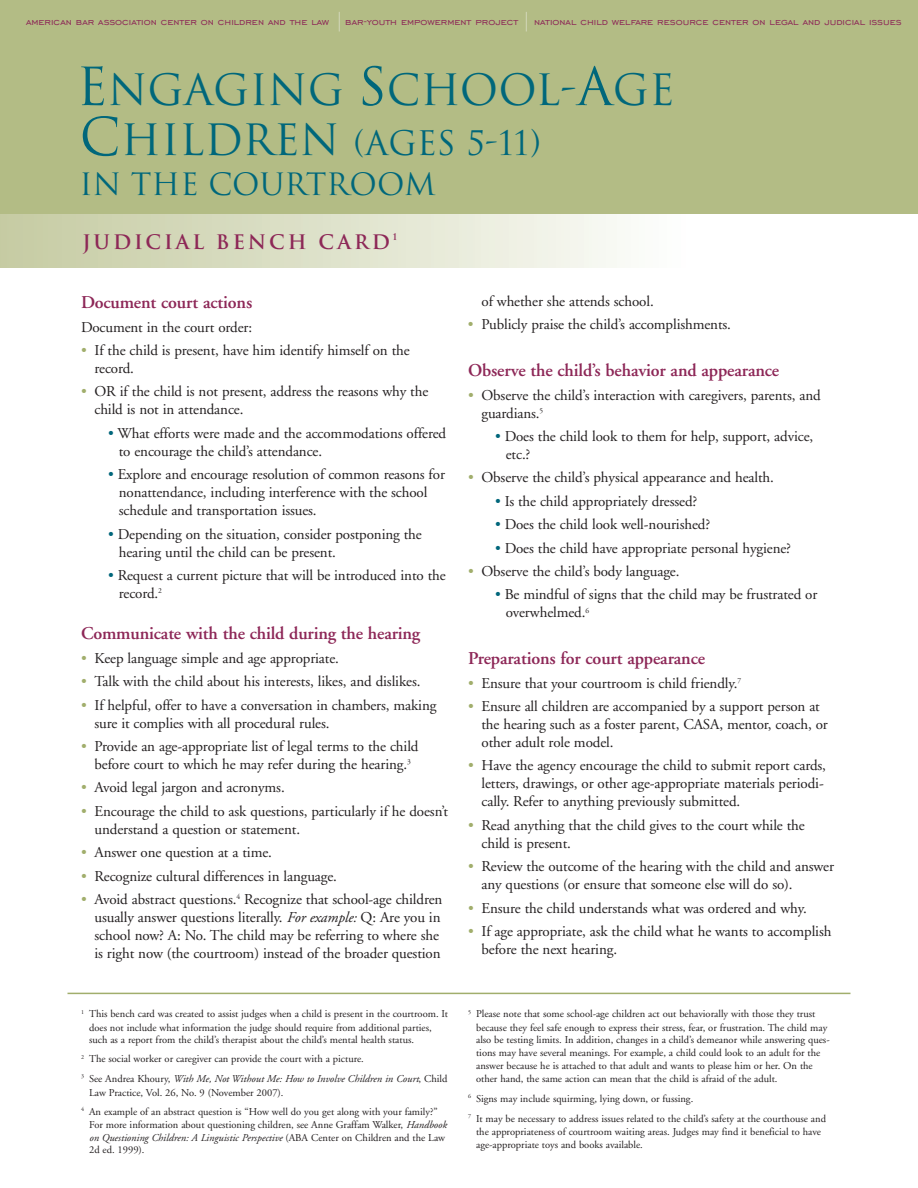
<style>
.page{position:relative;width:918px;height:1188px;background:#fff}
.page>*{position:absolute;margin:0;border:0;box-sizing:border-box;transform-origin:0 0}
.t1{font:42px "Trajan";color:#00677b}
.t2{font:33px "Trajan";color:#00677b}
.t3{font:30px "Trajan";color:#00677b}
.t4{font:700 19.5px "Trajan";letter-spacing:.15em;color:#8d2857}
.t5{font:600 18px "Adobe Garamond";letter-spacing:-.01em;color:#8d2757}
.t6{font:15px/18px "Adobe Garamond";letter-spacing:-.01em;color:#231f20}
.t7{font:12px "Engravers Gothic BT";color:#8d2857}
.t8{font:10.5px/12.8px "Adobe Garamond";color:#231f20}
.t9{font:700 9px "Trajan";color:#8d2857}
.s1{font-size:51.15px}
.s2{font-size:42px}
.s3{color:#a1ae6c}
.s4{color:#00667b}
.s5{font-style:italic}
</style>
<div class="page">
<div style="left:0;top:91px;width:715px;height:176px;background:linear-gradient(to right,#c4caa1,#fff)"></div>
<div style="left:0;top:0;width:918px;height:214px;background:#b3bc85"></div>
<svg style="left:526px;top:12px;width:1px;height:19px"></svg>
<svg style="left:339px;top:12px;width:1px;height:19px"></svg>
<hr style="left:68px;top:993px;width:782px;height:1px;background:#a1ae6c">
<p class="t7" style="left:26px;top:14px;width:305px">american bar association center on children and the law</p>
<p class="t7" style="left:345px;top:14px;width:174px">bar-youth empowerment project</p>
<p class="t7" style="left:534px;top:14px;width:369px">national child welfare resource center on legal and judicial issues</p>
<h1 class="t1" style="left:76px;top:66px;width:600px"><span class="s1">E</span>NGAGING <span class="s1">S</span>CHOOL-<span class="s1">A</span>GE</h1>
<h2 class="t2" style="left:79px;top:125px;width:463px"><span class="s1">C</span><span class="s2">HILDREN</span> (AGES 5-11)</h2>
<h3 class="t3" style="left:79px;top:167px;width:358px">IN THE COURTROOM</h3>
<h3 class="t4" style="left:83px;top:231px;width:309px">JUDICIAL BENCH CARD</h3>
<p class="t9" style="left:393px;top:231px;width:6px">1</p>
<p class="t5" style="left:81px;top:295px;width:173px">Document court actions</p>
<p class="t6" style="left:81px;top:319px;width:173px">Document in the court order:</p>
<p class="t6" style="left:94px;top:342px;width:317px;text-indent:-14px"><span class="s3">•</span> If the child is present, have him identify himself on the record.</p>
<p class="t6" style="left:94px;top:384px;width:335px;text-indent:-14px"><span class="s3">•</span> OR if the child is not present, address the reasons why the child is not in attendance.</p>
<p class="t6" style="left:119px;top:425px;width:329px;text-indent:-11px"><span class="s4">•</span> What efforts were made and the accommodations offered to encourage the child’s attendance.</p>
<p class="t6" style="left:119px;top:467px;width:328px;text-indent:-11px"><span class="s4">•</span> Explore and encourage resolution of common reasons for nonattendance, including interference with the school schedule and transportation issues.</p>
<p class="t6" style="left:119px;top:526px;width:305px;text-indent:-11px"><span class="s4">•</span> Depending on the situation, consider postponing the hearing until the child can be present.</p>
<p class="t6" style="left:119px;top:567px;width:328px;text-indent:-11px"><span class="s4">•</span> Request a current picture that will be introduced into the record.<sup>2</sup></p>
<p class="t5" style="left:81px;top:626px;width:341px">Communicate with the child during the hearing</p>
<p class="t6" style="left:81px;top:650px;width:259px"><span class="s3">•</span> Keep language simple and age appropriate.</p>
<p class="t6" style="left:81px;top:674px;width:341px"><span class="s3">•</span> Talk with the child about his interests, likes, and dislikes.</p>
<p class="t6" style="left:94px;top:697px;width:343px;text-indent:-14px"><span class="s3">•</span> If helpful, offer to have a conversation in chambers, making sure it complies with all procedural rules.</p>
<p class="t6" style="left:81px;top:738px;width:339px;text-align:center"><span class="s3">•</span> Provide an age-appropriate list of legal terms to the child before court to which he may refer during the hearing.<sup>3</sup></p>
<p class="t6" style="left:81px;top:780px;width:205px"><span class="s3">•</span> Avoid legal jargon and acronyms.</p>
<p class="t6" style="left:94px;top:803px;width:355px;text-indent:-14px"><span class="s3">•</span> Encourage the child to ask questions, particularly if he doesn’t understand a question or statement.</p>
<p class="t6" style="left:81px;top:845px;width:192px"><span class="s3">•</span> Answer one question at a time.</p>
<p class="t6" style="left:81px;top:868px;width:258px"><span class="s3">•</span> Recognize cultural differences in language.</p>
<p class="t6" style="left:94px;top:891px;width:349px;text-indent:-13px"><span class="s3">•</span> Avoid abstract questions.<sup>4</sup> Recognize that school-age children usually answer questions literally. <span class="s5">For example:</span> Q: Are you in school now? A: No. The child may be referring to where she is right now (the courtroom) instead of the broader question</p>
<p class="t8" style="left:89px;top:1009px;width:361px;text-indent:-8px"><sup>1</sup> This bench card was created to assist judges when a child is present in the courtroom. It does not include what information the judge should require from additional parties, such as a report from the child’s therapist about the child’s mental health status.</p>
<p class="t8" style="left:81px;top:1050px;width:368px;line-height:19.8px"><sup>2</sup> The social worker or caregiver can provide the court with a picture.<br><sup>3</sup> See Andrea Khoury, <span class="s5">With Me, Not Without Me: How to Involve Children in Court</span>, Child</p>
<p class="t8" style="left:81px;top:1084px;width:358px;line-height:19px;text-indent:8px">Law Practice, Vol. 26, No. 9 (November 2007).<br><sup>4</sup> An example of an abstract question is “How well do you get along with your family?”</p>
<p class="t8" style="left:89px;top:1119px;width:359px">For more information about questioning children, see Anne Graffam Walker, <span class="s5">Handbook on Questioning Children: A Linguistic Perspective</span> (ABA Center on Children and the Law<br>2d ed. 1999).</p>
<p class="t6" style="left:481px;top:294px;width:174px">of whether she attends school.</p>
<p class="t6" style="left:468px;top:317px;width:265px"><span class="s3">•</span> Publicly praise the child’s accomplishments.</p>
<p class="t5" style="left:468px;top:363px;width:313px">Observe the child’s behavior and appearance</p>
<p class="t6" style="left:482px;top:387px;width:341px;text-indent:-14px"><span class="s3">•</span> Observe the child’s interaction with caregivers, parents, and guardians.<sup>5</sup></p>
<p class="t6" style="left:506px;top:429px;width:309px;text-indent:-11px"><span class="s4">•</span> Does the child look to them for help, support, advice, etc.?</p>
<p class="t6" style="left:468px;top:470px;width:307px"><span class="s3">•</span> Observe the child’s physical appearance and health.</p>
<p class="t6" style="left:495px;top:493px;width:204px"><span class="s4">•</span> Is the child appropriately dressed?</p>
<p class="t6" style="left:495px;top:517px;width:217px"><span class="s4">•</span> Does the child look well-nourished?</p>
<p class="t6" style="left:495px;top:540px;width:298px"><span class="s4">•</span> Does the child have appropriate personal hygiene?</p>
<p class="t6" style="left:468px;top:564px;width:213px"><span class="s3">•</span> Observe the child’s body language.</p>
<p class="t6" style="left:506px;top:587px;width:313px;text-indent:-11px"><span class="s4">•</span> Be mindful of signs that the child may be frustrated or overwhelmed.<sup>6</sup></p>
<p class="t5" style="left:468px;top:651px;width:239px">Preparations for court appearance</p>
<p class="t6" style="left:468px;top:675px;width:275px"><span class="s3">•</span> Ensure that your courtroom is child friendly.<sup>7</sup></p>
<p class="t6" style="left:482px;top:699px;width:348px;text-indent:-14px"><span class="s3">•</span> Ensure all children are accompanied by a support person at the hearing such as a foster parent, CASA, mentor, coach, or other adult role model.</p>
<p class="t6" style="left:482px;top:758px;width:346px;text-indent:-14px"><span class="s3">•</span> Have the agency encourage the child to submit report cards, letters, drawings, or other age-appropriate materials periodi&shy;cally. Refer to anything previously submitted.</p>
<p class="t6" style="left:482px;top:817px;width:325px;text-indent:-14px"><span class="s3">•</span> Read anything that the child gives to the court while the child is present.</p>
<p class="t6" style="left:482px;top:859px;width:354px;text-indent:-14px"><span class="s3">•</span> Review the outcome of the hearing with the child and answer any questions (or ensure that someone else will do so).</p>
<p class="t6" style="left:468px;top:900px;width:340px"><span class="s3">•</span> Ensure the child understands what was ordered and why.</p>
<p class="t6" style="left:482px;top:924px;width:351px;text-indent:-14px"><span class="s3">•</span> If age appropriate, ask the child what he wants to accomplish before the next hearing.</p>
<p class="t8" style="left:476px;top:1009px;width:355px;text-indent:-8px"><sup>5</sup> Please note that some school-age children act out behaviorally with those they trust because they feel safe enough to express their stress, fear, or frustration. The child may also be testing limits. In addition, changes in a child’s demeanor while answering ques&shy;tions may have several meanings. For example, a child could look to an adult for the answer because he is attached to that adult and wants to please him or her. On the</p>
<p class="t8" style="left:468px;top:1070px;width:360px;line-height:19.8px;text-indent:8px">other hand, the same action can mean that the child is afraid of the adult.<br><sup>6</sup> Signs may include squirming, lying down, or fussing.<br><sup>7</sup> It may be necessary to address issues related to the child’s safety at the courthouse and</p>
<p class="t8" style="left:476px;top:1126px;width:346px">the appropriateness of courtroom waiting areas. Judges may find it beneficial to have age-appropriate toys and books available.</p>
</div>
